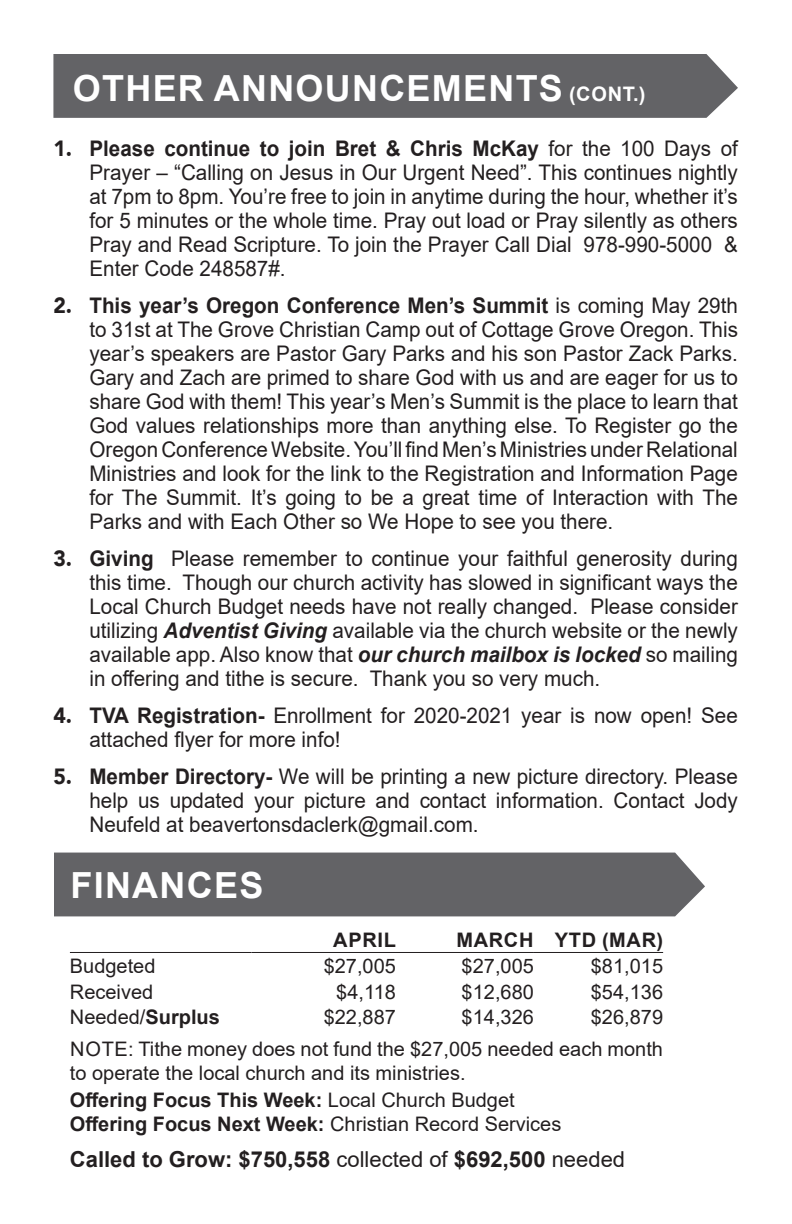
<style>
.page{position:relative;width:792px;height:1224px;background:#fff}
.page>*{position:absolute;margin:0;border:0;box-sizing:border-box;transform-origin:0 0}
.t1{font:700 36px "Arial";letter-spacing:.035em;color:#fff}
.t2{font:700 22px "Arial";color:#231f20}
.t3{font:21.6px/24px "Arial";color:#231f20;text-align:justify;scale:.96 1}
.t4{font:20px/24px "Arial";color:#231f20}
.t5{font:700 20px "Arial";color:#231f20}
.s1{font-size:20px}
.s2{font-family:"Avenir";font-weight:900;font-size:22px}
.s3{font-weight:700}
.s4{font-weight:700;font-style:italic}
.s5{font-weight:400}
</style>
<div class="page">
<hr style="left:70px;top:952px;width:181px;height:1px;background:#231f20">
<hr style="left:251px;top:952px;width:145px;height:1px;background:#231f20">
<hr style="left:396px;top:952px;width:138px;height:1px;background:#231f20">
<hr style="left:534px;top:952px;width:129px;height:1px;background:#231f20">
<div style="left:54px;top:853px;width:651px;height:63px;background:#636366"></div>
<div style="left:53px;top:54px;width:685px;height:64px;background:#636366"></div>
<p class="t1" style="left:73px;top:63px;width:574px">OTHER ANNOUNCEMENTS <span class="s1">(CONT.)</span></p>
<p class="t3" style="left:89px;top:136px;width:677px;text-indent:-36px"><span class="s2">1.</span> <span class="s3">Please continue to join Bret &amp; Chris McKay</span> for the 100 Days of Prayer – “Calling on Jesus in Our Urgent Need”. This continues nightly at 7pm to 8pm. You’re free to join in anytime during the hour, whether it’s for 5 minutes or the whole time. Pray out load or Pray silently as others Pray and Read Scripture. To join the Prayer Call Dial 978-990-5000 &amp; Enter Code 248587#.</p>
<p class="t3" style="left:89px;top:293px;width:677px;text-indent:-36px"><span class="s2">2.</span> <span class="s3">This year’s Oregon Conference Men’s Summit</span> is coming May 29th to 31st at The Grove Christian Camp out of Cottage Grove Oregon. This year’s speakers are Pastor Gary Parks and his son Pastor Zack Parks.<br>Gary and Zach are primed to share God with us and are eager for us to share God with them! This year’s Men’s Summit is the place to learn that God values relationships more than anything else. To Register go the Oregon Conference Website. You’ll find Men’s Ministries under Relational Ministries and look for the link to the Registration and Information Page for The Summit. It’s going to be a great time of Interaction with The Parks and with Each Other so We Hope to see you there.</p>
<p class="t3" style="left:89px;top:546px;width:677px;text-indent:-36px"><span class="s2">3.</span> <span class="s3">Giving</span> Please remember to continue your faithful generosity during this time. Though our church activity has slowed in significant ways the Local Church Budget needs have not really changed. Please consider utilizing <span class="s4">Adventist Giving</span> available via the church website or the newly available app. Also know that <span class="s4">our church mailbox is locked</span> so mailing in offering and tithe is secure. Thank you so very much.</p>
<p class="t3" style="left:89px;top:703px;width:677px;text-indent:-36px"><span class="s2">4.</span> <span class="s3">TVA Registration-</span> Enrollment for 2020-2021 year is now open! See attached flyer for more info!</p>
<p class="t3" style="left:89px;top:764px;width:677px;text-indent:-36px"><span class="s2">5.</span> <span class="s3">Member Directory-</span> We will be printing a new picture directory. Please help us updated your picture and contact information. Contact Jody Neufeld at beavertonsdaclerk@gmail.com.</p>
<p class="t1" style="left:71px;top:860px;width:194px">FINANCES</p>
<p class="t5" style="left:333px;top:926px;width:64px">APRIL</p>
<p class="t5" style="left:456px;top:926px;width:79px">MARCH</p>
<p class="t5" style="left:555px;top:926px;width:110px">YTD (MAR)</p>
<p class="t4" style="left:70px;top:954px;width:87px">Budgeted</p>
<p class="t4" style="left:324px;top:954px;width:74px">$27,005</p>
<p class="t4" style="left:462px;top:954px;width:74px">$27,005</p>
<p class="t4" style="left:591px;top:954px;width:74px">$81,015</p>
<p class="t4" style="left:70px;top:979px;width:85px">Received</p>
<p class="t4" style="left:336px;top:979px;width:61px">$4,118</p>
<p class="t4" style="left:462px;top:979px;width:74px">$12,680</p>
<p class="t4" style="left:591px;top:979px;width:74px">$54,136</p>
<p class="t4" style="left:70px;top:1005px;width:152px">Needed/<span class="s3">Surplus</span></p>
<p class="t4" style="left:324px;top:1005px;width:74px">$22,887</p>
<p class="t4" style="left:462px;top:1005px;width:74px">$14,326</p>
<p class="t4" style="left:591px;top:1005px;width:74px">$26,879</p>
<p class="t4" style="left:70px;top:1037px;width:595px">NOTE: Tithe money does not fund the $27,005 needed each month to operate the local church and its ministries.</p>
<p class="t5" style="left:70px;top:1086px;width:446px">Offering Focus This Week: <span class="s5">Local Church Budget</span></p>
<p class="t4" style="left:70px;top:1112px;width:493px"><span class="s3">Offering Focus Next Week:</span> Christian Record Services</p>
<p class="t2" style="left:70px;top:1143px;width:557px">Called to Grow: $750,558 <span class="s5">collected of</span> $692,500 <span class="s5">needed</span></p>
</div>
